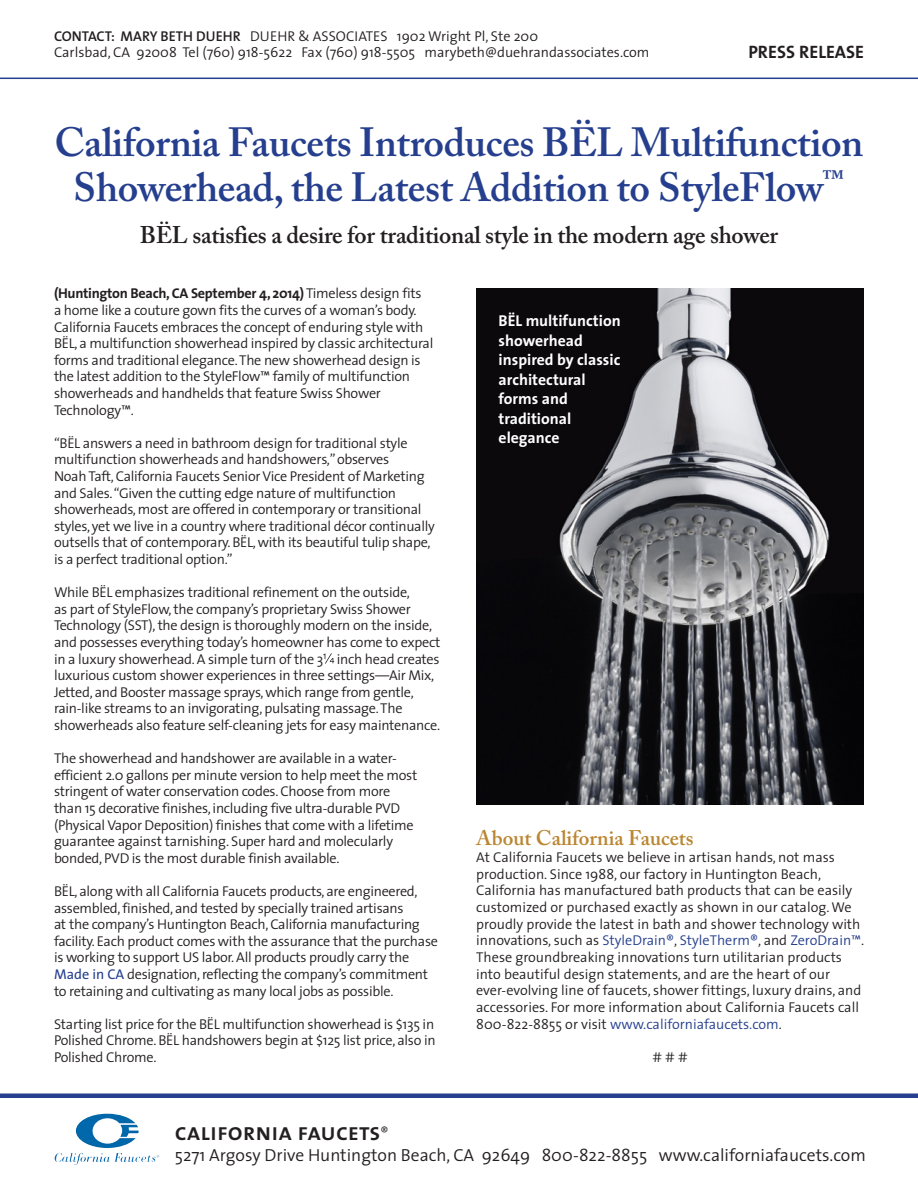
<style>
.page{position:relative;width:918px;height:1188px;background:#fff}
.page>*{position:absolute;margin:0;border:0;box-sizing:border-box;transform-origin:0 0}
.Head{font:600 40.5px/45px "Adobe Caslon Pro";letter-spacing:-.01em;color:#253f8e;text-align:center}
.t1{font:24.45px "The Sans Semi Bold Caps";color:#231f20}
.t2{font:600 24px "Adobe Caslon Pro";letter-spacing:-.01em;color:#231f20}
.Head-2{font:600 21px "Adobe Caslon Pro";color:#ba8632}
.t3{font:18px "The Sans Bold Caps";color:#231f20}
.t4{font:300 17.55px "The Sans";color:#231f20}
.Body{font:700 15.75px/19.5px "The Sans";color:#fff}
.Body-2{font:300 14.25px/16.6px "The Sans";letter-spacing:-.02em;color:#231f20}
.Body-3{font:300 14.25px/16.6px "The Sans";color:#231f20}
.s1{font-family:"The Sans Semi Bold Caps";font-weight:400}
.s2{font-weight:700}
.s3{font-weight:400;color:#253f8e}
.s4{color:#253f8e}
.s5{font-family:"The Sans";font-weight:300;font-size:14.25px}
</style>
<div class="page">
<hr style="left:0;top:1094px;width:918px;height:4px;background:#253f8e">
<img style="left:55px;top:1114px;width:104px;height:51px">
<svg style="left:323px;top:653px;width:11px;height:11px"></svg>
<hr style="left:0;top:78px;width:918px;height:1px;background:#253f8e">
<img style="left:476px;top:288px;width:388px;height:517px">
<p class="Body-3" style="left:54px;top:27px;width:597px"><span class="s1">CONTACT: MARY BETH DUEHR</span> DUEHR &amp; ASSOCIATES 1902 Wright Pl, Ste 200<br>Carlsbad, CA 92008 Tel (760) 918-5622 Fax (760) 918-5505 marybeth@duehrandassociates.com</p>
<p class="t3" style="left:748px;top:37px;width:117px">PRESS RELEASE</p>
<p class="Head" style="left:55px;top:119px;width:810px">California Faucets Introduces BËL Multifunction<br>Showerhead, the Latest Addition to StyleFlow<sup>™</sup></p>
<p class="t2" style="left:140px;top:220px;width:640px">BËL satisfies a desire for traditional style in the modern age shower</p>
<p class="Body-2" style="left:54px;top:285px;width:381px"><span class="s2">(Huntington Beach, CA September 4, 2014)</span> Timeless design fits<br>a home like a couture gown fits the curves of a woman’s body.<br>California Faucets embraces the concept of enduring style with BËL, a multifunction showerhead inspired by classic architectural forms and traditional elegance. The new showerhead design is the latest addition to the StyleFlow™ family of multifunction showerheads and handhelds that feature Swiss Shower Technology™.</p>
<p class="Body-2" style="left:54px;top:434px;width:382px">“BËL answers a need in bathroom design for traditional style multifunction showerheads and handshowers,” observes<br>Noah Taft, California Faucets Senior Vice President of Marketing and Sales. “Given the cutting edge nature of multifunction showerheads, most are offered in contemporary or transitional styles, yet we live in a country where traditional décor continually outsells that of contemporary. BËL, with its beautiful tulip shape, is a perfect traditional option.”</p>
<p class="Body-2" style="left:54px;top:584px;width:388px">While BËL emphasizes traditional refinement on the outside,<br>as part of StyleFlow, the company’s proprietary Swiss Shower Technology (SST), the design is thoroughly modern on the inside, and possesses everything today’s homeowner has come to expect in a luxury showerhead. A simple turn of the 3 inch head creates luxurious custom shower experiences in three settings—Air Mix, Jetted, and Booster massage sprays, which range from gentle, rain-like streams to an invigorating, pulsating massage. The showerheads also feature self-cleaning jets for easy maintenance.</p>
<p class="Body-2" style="left:54px;top:750px;width:365px">The showerhead and handshower are available in a water&shy;efficient 2.0 gallons per minute version to help meet the most stringent of water conservation codes. Choose from more than 15 decorative finishes, including five ultra-durable PVD (Physical Vapor Deposition) finishes that come with a lifetime guarantee against tarnishing. Super hard and molecularly bonded, PVD is the most durable finish available.</p>
<p class="Body-2" style="left:54px;top:882px;width:386px">BËL, along with all California Faucets products, are engineered, assembled, finished, and tested by specially trained artisans<br>at the company’s Huntington Beach, California manufacturing facility. Each product comes with the assurance that the purchase is working to support US labor. All products proudly carry the <span class="s3">Made in CA</span> designation, reflecting the company’s commitment to retaining and cultivating as many local jobs as possible.</p>
<p class="Body-2" style="left:54px;top:1015px;width:383px;text-align:justify">Starting list price for the BËL multifunction showerhead is $135 in Polished Chrome. BËL handshowers begin at $125 list price, also in Polished Chrome.</p>
<p class="Body" style="left:499px;top:311px;width:124px">BËL multifunction showerhead inspired by classic architectural forms and traditional elegance</p>
<p class="Head-2" style="left:476px;top:826px;width:219px">About California Faucets</p>
<p class="Body-3" style="left:476px;top:848px;width:390px">At California Faucets we believe in artisan hands, not mass production. Since 1988, our factory in Huntington Beach, California has manufactured bath products that can be easily customized or purchased exactly as shown in our catalog. We proudly provide the latest in bath and shower technology with innovations, such as <span class="s4">StyleDrain®</span>, <span class="s4">StyleTherm®</span>, and <span class="s4">ZeroDrain™</span>.<br>These groundbreaking innovations turn utilitarian products into beautiful design statements, and are the heart of our ever-evolving line of faucets, shower fittings, luxury drains, and accessories. For more information about California Faucets call 800-822-8855 or visit <span class="s4">www.californiafaucets.com</span>.</p>
<p class="Body-2" style="left:653px;top:1048px;width:37px"># # #</p>
<p class="t1" style="left:175px;top:1111px;width:215px">california faucets<span class="s5">®</span></p>
<p class="t4" style="left:175px;top:1140px;width:692px">5271 Argosy Drive Huntington Beach, CA 92649 800-822-8855 www.californiafaucets.com</p>
</div>
